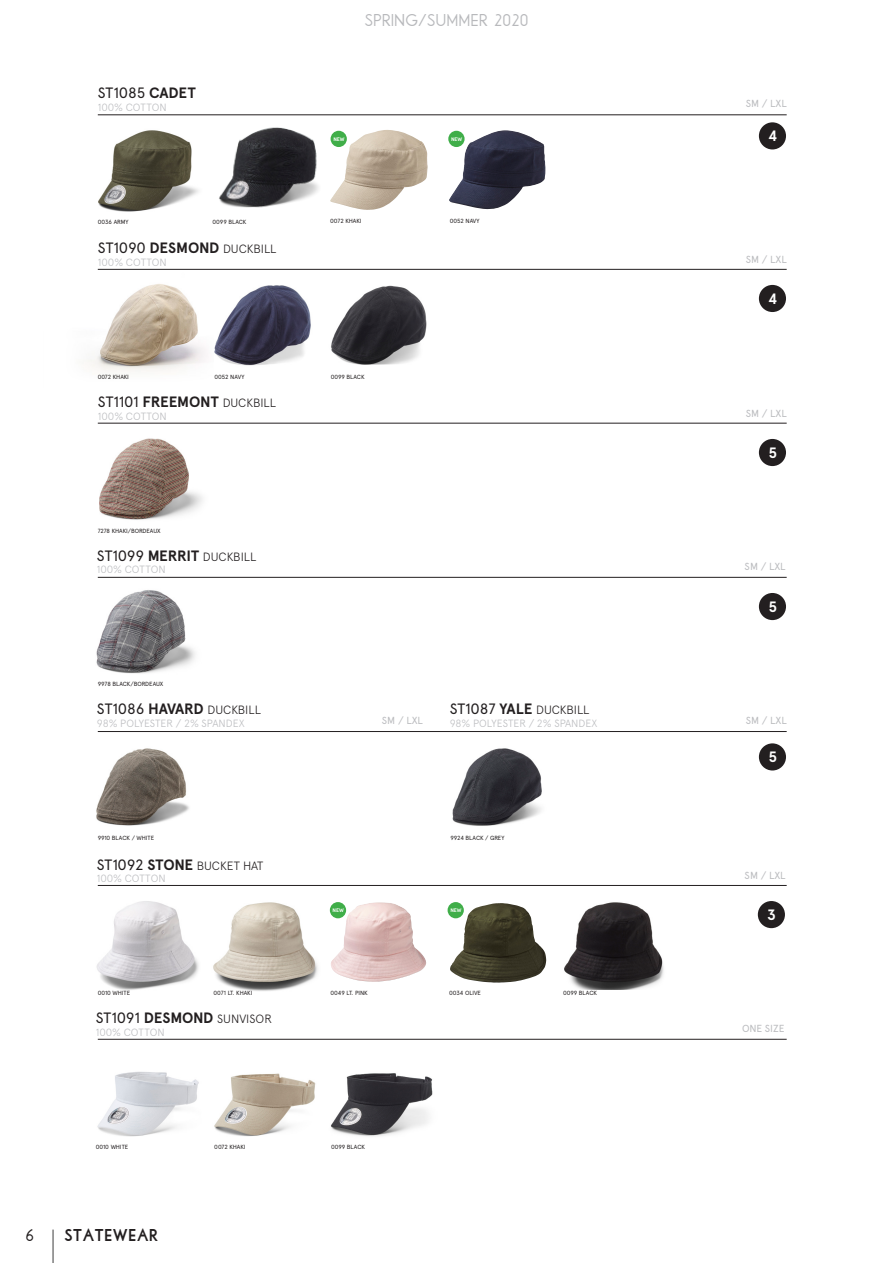
<style>
.page{position:relative;width:893px;height:1263px;background:#fff}
.page>*{position:absolute;margin:0;border:0;box-sizing:border-box;transform-origin:0 0}
.t1{font:33.15px "Courier";color:#1c1c1c;scale:.41 1}
.t2{font:700 15px "Apercu";letter-spacing:-.015em;color:#231f20}
.t3{font:15px "Apercu";letter-spacing:-.005em;color:#231f20}
.t4{font:700 15px "Apercu";color:#fff}
.t5{font:300 12px "Apercu";color:#231f20}
.t6{font:12px "Libby";color:#b8b9bc}
.t7{font:700 12px "Libby";color:#231f20}
.t8{font:12px "Libby";color:#231f20}
.t9{font:300 10.5px "Apercu";color:#bcbdc0}
.t10{font:10.2px "Apercu";color:#bcbdc0}
.t11{font:6px "Apercu";letter-spacing:-.015em;color:#231f20}
.t12{font:700 5.1px "Apercu";letter-spacing:-.015em;color:#fff}
.s1{font-weight:700}
.s2{font-weight:400;font-size:15px}
.s3{font-weight:700;font-size:15px}
.s4{font-weight:400}
.s5{font-weight:300;font-size:12px}
</style>
<div class="page">
<hr style="left:98px;top:115px;width:689px;height:1px;background:#231f20">
<hr style="left:98px;top:269px;width:689px;height:1px;background:#231f20">
<hr style="left:98px;top:423px;width:689px;height:1px;background:#231f20">
<hr style="left:98px;top:577px;width:689px;height:1px;background:#231f20">
<hr style="left:98px;top:731px;width:689px;height:1px;background:#231f20">
<hr style="left:98px;top:885px;width:689px;height:1px;background:#231f20">
<hr style="left:98px;top:1039px;width:689px;height:1px;background:#231f20">
<img style="left:96px;top:748px;width:93px;height:78px">
<img style="left:452px;top:748px;width:90px;height:78px">
<img style="left:99px;top:438px;width:104px;height:82px">
<img style="left:96px;top:590px;width:99px;height:84px">
<img style="left:97px;top:1071px;width:102px;height:66px">
<img style="left:214px;top:1073px;width:102px;height:63px">
<img style="left:331px;top:1073px;width:102px;height:64px">
<img style="left:214px;top:285px;width:97px;height:81px">
<img style="left:87px;top:284px;width:118px;height:88px">
<img style="left:331px;top:285px;width:96px;height:80px">
<img style="left:449px;top:130px;width:97px;height:79px">
<img style="left:330px;top:130px;width:98px;height:80px">
<img style="left:219px;top:127px;width:100px;height:81px">
<img style="left:98px;top:130px;width:101px;height:82px">
<div style="left:759px;top:122px;width:27px;height:27px;background:#231f20;border-radius:50%"></div>
<div style="left:759px;top:285px;width:27px;height:27px;background:#231f20;border-radius:50%"></div>
<div style="left:759px;top:439px;width:27px;height:27px;background:#231f20;border-radius:50%"></div>
<div style="left:759px;top:593px;width:27px;height:27px;background:#231f20;border-radius:50%"></div>
<div style="left:759px;top:743px;width:27px;height:27px;background:#231f20;border-radius:50%"></div>
<div style="left:331px;top:131px;width:16px;height:16px;background:#40ae49;border-radius:50%"></div>
<div style="left:448px;top:131px;width:17px;height:16px;background:#40ae49;border-radius:50%"></div>
<img style="left:213px;top:902px;width:105px;height:89px">
<img style="left:564px;top:902px;width:100px;height:88px">
<img style="left:450px;top:903px;width:96px;height:80px">
<img style="left:330px;top:902px;width:96px;height:80px">
<div style="left:758px;top:901px;width:27px;height:27px;background:#231f20;border-radius:50%"></div>
<div style="left:330px;top:902px;width:16px;height:16px;background:#40ae49;border-radius:50%"></div>
<div style="left:448px;top:902px;width:16px;height:16px;background:#40ae49;border-radius:50%"></div>
<img style="left:96px;top:901px;width:103px;height:89px">
<h3 class="t6" style="left:364px;top:13px;width:166px">SPRING/SUMMER 2020</h3>
<p class="t3" style="left:98px;top:84px;width:100px">ST1085 <span class="s1">CADET</span></p>
<p class="t9" style="left:98px;top:101px;width:70px">100% COTTON</p>
<p class="t10" style="left:746px;top:98px;width:42px">SM / LXL</p>
<p class="t12" style="left:333px;top:136px;width:13px">NEW</p>
<p class="t12" style="left:451px;top:136px;width:13px">NEW</p>
<p class="t11" style="left:98px;top:218px;width:32px">0036 ARMY</p>
<p class="t11" style="left:213px;top:218px;width:35px">0099 BLACK</p>
<p class="t11" style="left:330px;top:218px;width:33px">0072 KHAKI</p>
<p class="t11" style="left:450px;top:218px;width:31px">0052 NAVY</p>
<p class="t5" style="left:98px;top:242px;width:180px"><span class="s2">ST1090</span> <span class="s3">DESMOND</span> DUCKBILL</p>
<p class="t9" style="left:98px;top:256px;width:70px">100% COTTON</p>
<p class="t11" style="left:98px;top:373px;width:33px">0072 KHAKI</p>
<p class="t11" style="left:214px;top:373px;width:31px">0052 NAVY</p>
<p class="t11" style="left:331px;top:373px;width:35px">0099 BLACK</p>
<p class="t2" style="left:98px;top:393px;width:180px"><span class="s4">ST1101</span> FREEMONT <span class="s5">DUCKBILL</span></p>
<p class="t9" style="left:98px;top:410px;width:70px">100% COTTON</p>
<p class="t11" style="left:98px;top:527px;width:65px">7278 KHAKI/BORDEAUX</p>
<p class="t5" style="left:97px;top:549px;width:161px"><span class="s2">ST1099</span> <span class="s3">MERRIT</span> DUCKBILL</p>
<p class="t9" style="left:97px;top:563px;width:70px">100% COTTON</p>
<p class="t11" style="left:98px;top:680px;width:67px">9978 BLACK/BORDEAUX</p>
<p class="t4" style="left:768px;top:127px;width:11px">4</p>
<p class="t10" style="left:746px;top:253px;width:42px">SM / LXL</p>
<p class="t4" style="left:768px;top:289px;width:11px">4</p>
<p class="t10" style="left:746px;top:407px;width:42px">SM / LXL</p>
<p class="t4" style="left:768px;top:443px;width:10px">5</p>
<p class="t10" style="left:745px;top:560px;width:42px">SM / LXL</p>
<p class="t4" style="left:768px;top:597px;width:10px">5</p>
<p class="t5" style="left:97px;top:703px;width:165px"><span class="s2">ST1086</span> <span class="s3">HAVARD</span> DUCKBILL</p>
<p class="t9" style="left:97px;top:717px;width:149px">98% POLYESTER / 2% SPANDEX</p>
<p class="t5" style="left:450px;top:703px;width:141px"><span class="s2">ST1087</span> <span class="s3">YALE</span> DUCKBILL</p>
<p class="t9" style="left:450px;top:717px;width:149px">98% POLYESTER / 2% SPANDEX</p>
<p class="t10" style="left:382px;top:714px;width:42px">SM / LXL</p>
<p class="t10" style="left:746px;top:714px;width:42px">SM / LXL</p>
<p class="t4" style="left:768px;top:748px;width:10px">5</p>
<p class="t11" style="left:98px;top:834px;width:58px">9910 BLACK / WHITE</p>
<p class="t11" style="left:450px;top:834px;width:56px">9924 BLACK / GREY</p>
<p class="t5" style="left:97px;top:858px;width:168px"><span class="s2">ST1092</span> <span class="s3">STONE</span> BUCKET HAT</p>
<p class="t9" style="left:97px;top:872px;width:70px">100% COTTON</p>
<p class="t10" style="left:745px;top:869px;width:42px">SM / LXL</p>
<p class="t11" style="left:98px;top:989px;width:34px">0010 WHITE</p>
<p class="t12" style="left:333px;top:907px;width:13px">NEW</p>
<p class="t12" style="left:450px;top:907px;width:13px">NEW</p>
<p class="t11" style="left:214px;top:989px;width:40px">0071 LT. KHAKI</p>
<p class="t11" style="left:331px;top:989px;width:39px">0049 LT. PINK</p>
<p class="t11" style="left:449px;top:989px;width:33px">0034 OLIVE</p>
<p class="t11" style="left:563px;top:989px;width:35px">0099 BLACK</p>
<p class="t4" style="left:767px;top:905px;width:10px">3</p>
<p class="t5" style="left:96px;top:1011px;width:178px"><span class="s2">ST1091</span> <span class="s3">DESMOND</span> SUNVISOR</p>
<p class="t9" style="left:96px;top:1025px;width:70px">100% COTTON</p>
<p class="t10" style="left:742px;top:1022px;width:44px">ONE SIZE</p>
<p class="t11" style="left:96px;top:1143px;width:34px">0010 WHITE</p>
<p class="t11" style="left:214px;top:1143px;width:33px">0072 KHAKI</p>
<p class="t11" style="left:331px;top:1143px;width:35px">0099 BLACK</p>
<h3 class="t8" style="left:26px;top:1228px;width:10px">6</h3>
<h3 class="t7" style="left:64px;top:1228px;width:95px">STATEWEAR</h3>
<h1 class="t1" style="left:49px;top:1219px;width:21px">|</h1>
</div>
